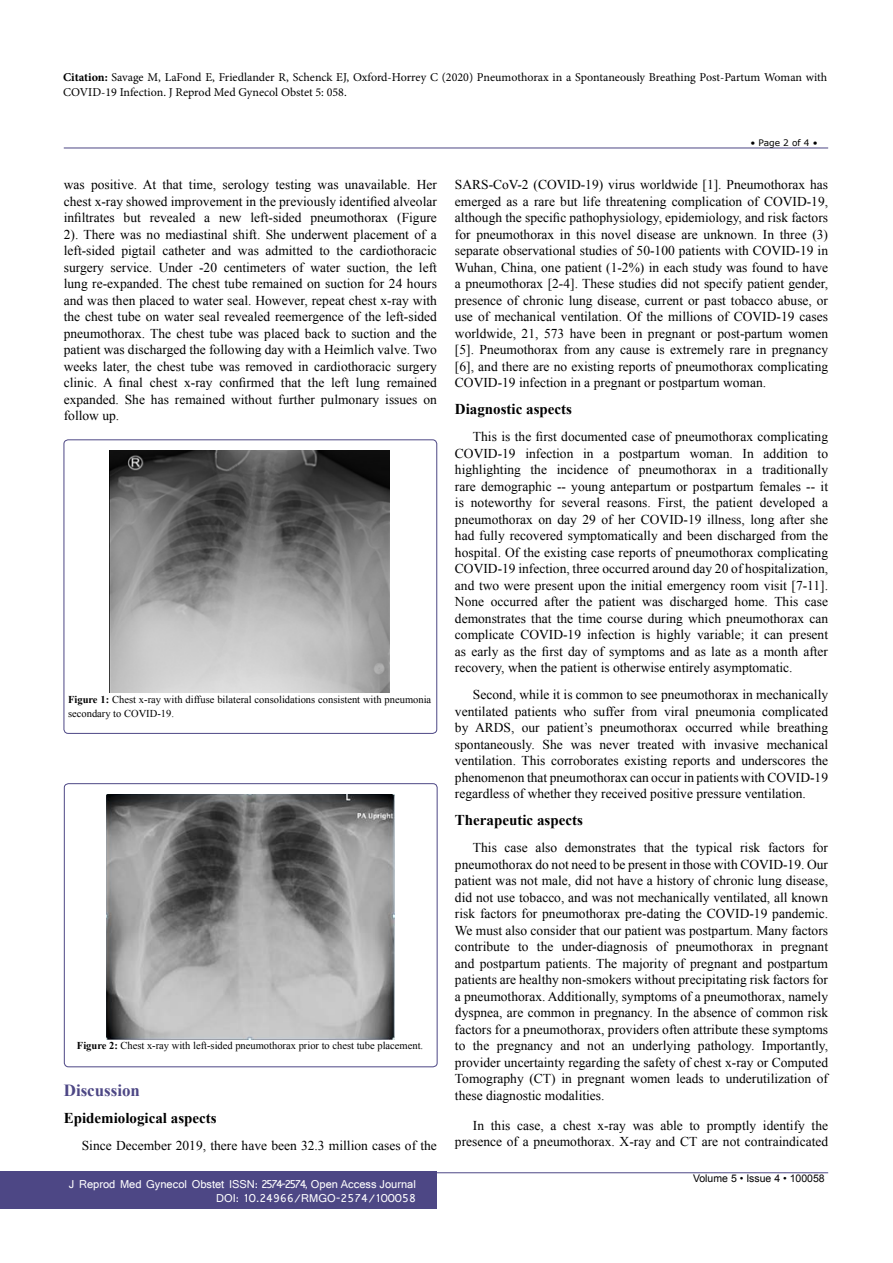
<style>
.page{position:relative;width:893px;height:1263px;background:#fff}
.page>*{position:absolute;margin:0;border:0;box-sizing:border-box;transform-origin:0 0}
.t1{font:700 16.95px "Times New Roman";color:#4d4785}
.t2{font:700 15px "Times New Roman";color:#000}
.t3{font:13.5px/16.5px "Times New Roman";color:#000;text-align:justify}
.t4{font:12px/15px "Minion Pro";letter-spacing:-.005em;color:#000}
.t5{font:12px/14.2px "Shruti";color:#fff;text-align:right}
.t6{font:10.5px/13.5px "Times New Roman";color:#000}
.t7{font:10.5px "Arial";color:#000}
.t8{font:9px "MS Reference Sans Serif";color:#000}
.s1{font-weight:700}
</style>
<div class="page">
<hr style="left:64px;top:148px;width:764px;height:1px;background:#4d4785">
<hr style="left:64px;top:1172px;width:764px;height:1px;background:#4d4785">
<div style="left:0;top:1171px;width:436px;height:38px;background:#4d4785"></div>
<div style="left:64px;top:440px;width:373px;height:294px;border:1px solid #4d4785;border-radius:4px"></div>
<img style="left:110px;top:450px;width:280px;height:242px">
<div style="left:64px;top:783px;width:373px;height:284px;border:1px solid #4d4785;border-radius:4px"></div>
<img style="left:106px;top:794px;width:288px;height:246px">
<p class="t4" style="left:63px;top:69px;width:766px"><span class="s1">Citation:</span> Savage M, LaFond E, Friedlander R, Schenck EJ, Oxford-Horrey C (2020) Pneumothorax in a Spontaneously Breathing Post-Partum Woman with<br>COVID-19 Infection. J Reprod Med Gynecol Obstet 5: 058.</p>
<p class="t3" style="left:64px;top:176px;width:375px">was positive. At that time, serology testing was unavailable. Her chest x-ray showed improvement in the previously identified alveolar infiltrates but revealed a new left-sided pneumothorax (Figure 2). There was no mediastinal shift. She underwent placement of a left-sided pigtail catheter and was admitted to the cardiothoracic surgery service. Under -20 centimeters of water suction, the left lung re-expanded. The chest tube remained on suction for 24 hours and was then placed to water seal. However, repeat chest x-ray with the chest tube on water seal revealed reemergence of the left-sided pneumothorax. The chest tube was placed back to suction and the patient was discharged the following day with a Heimlich valve. Two weeks later, the chest tube was removed in cardiothoracic surgery clinic. A final chest x-ray confirmed that the left lung remained expanded. She has remained without further pulmonary issues on follow up.</p>
<p class="t6" style="left:68px;top:693px;width:365px"><span class="s1">Figure 1:</span> Chest x-ray with diffuse bilateral consolidations consistent with pneumonia secondary to COVID-19.</p>
<p class="t6" style="left:77px;top:1038px;width:348px"><span class="s1">Figure 2:</span> Chest x-ray with left-sided pneumothorax prior to chest tube placement.</p>
<p class="t1" style="left:64px;top:1078px;width:78px">Discussion</p>
<p class="t2" style="left:64px;top:1107px;width:154px">Epidemiological aspects</p>
<p class="t3" style="left:82px;top:1136px;width:357px">Since December 2019, there have been 32.3 million cases of the</p>
<p class="t5" style="left:69px;top:1176px;width:349px">J Reprod Med Gynecol Obstet ISSN: 2574-2574, Open Access Journal<br>DOI: 10.24966/RMGO-2574/100058</p>
<p class="t8" style="left:750px;top:137px;width:69px">• Page 2 of 4 •</p>
<p class="t3" style="left:455px;top:176px;width:375px">SARS-CoV-2 (COVID-19) virus worldwide [1]. Pneumothorax has emerged as a rare but life threatening complication of COVID-19, although the specific pathophysiology, epidemiology, and risk factors for pneumothorax in this novel disease are unknown. In three (3) separate observational studies of 50-100 patients with COVID-19 in Wuhan, China, one patient (1-2%) in each study was found to have a pneumothorax [2-4]. These studies did not specify patient gender, presence of chronic lung disease, current or past tobacco abuse, or use of mechanical ventilation. Of the millions of COVID-19 cases worldwide, 21, 573 have been in pregnant or post-partum women [5]. Pneumothorax from any cause is extremely rare in pregnancy [6], and there are no existing reports of pneumothorax complicating COVID-19 infection in a pregnant or postpartum woman.</p>
<p class="t2" style="left:455px;top:399px;width:119px">Diagnostic aspects</p>
<p class="t3" style="left:455px;top:428px;width:375px;text-indent:18px">This is the first documented case of pneumothorax complicating COVID-19 infection in a postpartum woman. In addition to highlighting the incidence of pneumothorax in a traditionally rare demographic -- young antepartum or postpartum females -- it is noteworthy for several reasons. First, the patient developed a pneumothorax on day 29 of her COVID-19 illness, long after she had fully recovered symptomatically and been discharged from the hospital. Of the existing case reports of pneumothorax complicating COVID-19 infection, three occurred around day 20 of hospitalization, and two were present upon the initial emergency room visit [7-11].<br>None occurred after the patient was discharged home. This case demonstrates that the time course during which pneumothorax can complicate COVID-19 infection is highly variable; it can present as early as the first day of symptoms and as late as a month after recovery, when the patient is otherwise entirely asymptomatic.</p>
<p class="t3" style="left:455px;top:686px;width:375px;text-indent:18px">Second, while it is common to see pneumothorax in mechanically ventilated patients who suffer from viral pneumonia complicated by ARDS, our patient’s pneumothorax occurred while breathing spontaneously. She was never treated with invasive mechanical ventilation. This corroborates existing reports and underscores the phenomenon that pneumothorax can occur in patients with COVID-19 regardless of whether they received positive pressure ventilation.</p>
<p class="t2" style="left:455px;top:810px;width:129px">Therapeutic aspects</p>
<p class="t3" style="left:455px;top:839px;width:375px;text-indent:18px">This case also demonstrates that the typical risk factors for pneumothorax do not need to be present in those with COVID-19. Our patient was not male, did not have a history of chronic lung disease, did not use tobacco, and was not mechanically ventilated, all known risk factors for pneumothorax pre-dating the COVID-19 pandemic.<br>We must also consider that our patient was postpartum. Many factors contribute to the under-diagnosis of pneumothorax in pregnant and postpartum patients. The majority of pregnant and postpartum patients are healthy non-smokers without precipitating risk factors for a pneumothorax. Additionally, symptoms of a pneumothorax, namely dyspnea, are common in pregnancy. In the absence of common risk factors for a pneumothorax, providers often attribute these symptoms to the pregnancy and not an underlying pathology. Importantly, provider uncertainty regarding the safety of chest x-ray or Computed Tomography (CT) in pregnant women leads to underutilization of these diagnostic modalities.</p>
<p class="t3" style="left:455px;top:1117px;width:375px;text-align:right">In this case, a chest x-ray was able to promptly identify the presence of a pneumothorax. X-ray and CT are not contraindicated</p>
<p class="t7" style="left:693px;top:1171px;width:133px">Volume 5 • Issue 4 • 100058</p>
</div>
